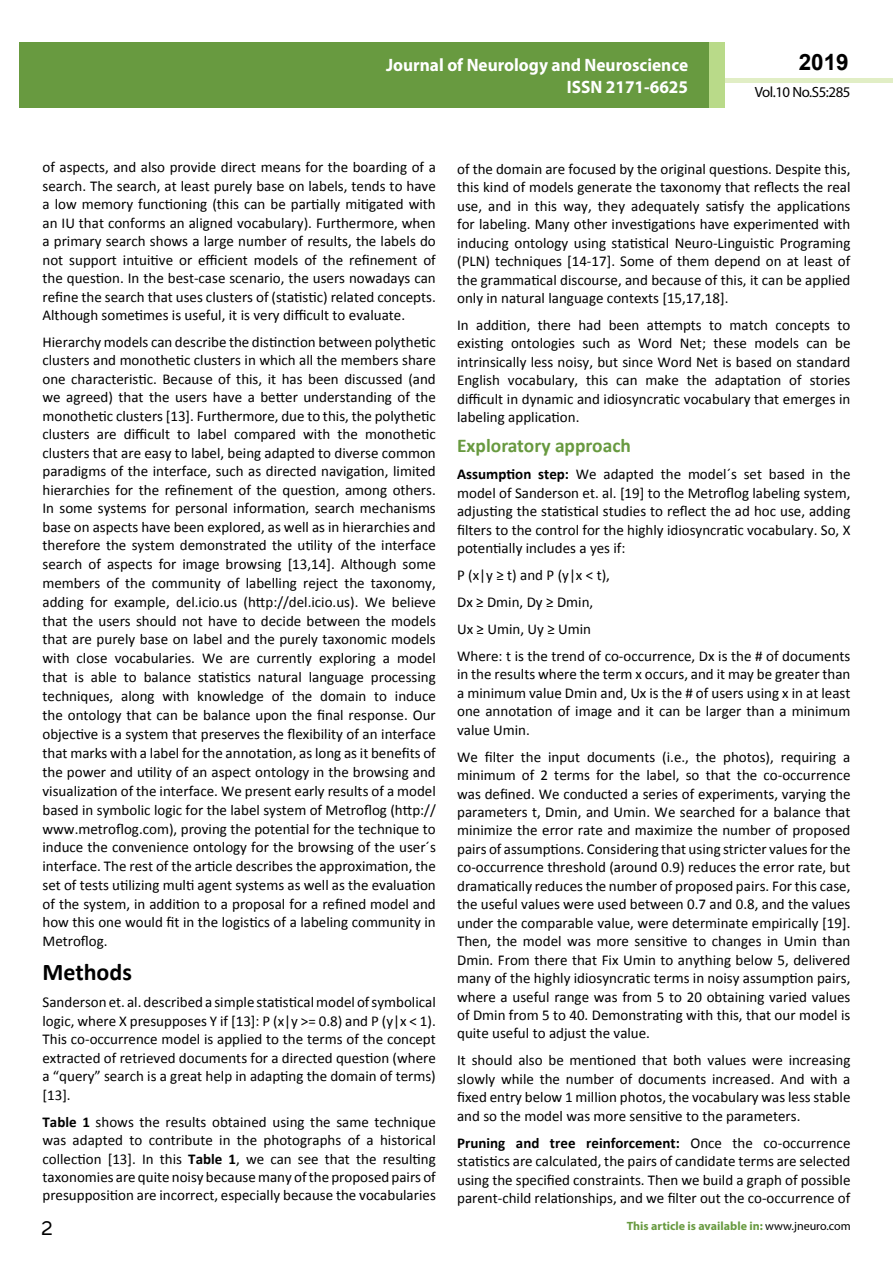
<style>
.page{position:relative;width:893px;height:1263px;background:#fff}
.page>*{position:absolute;margin:0;border:0;box-sizing:border-box;transform-origin:0 0}
.t1{font:25.5px "Tunga";color:#000}
.t2{font:700 24px "Calibri";color:#000}
.t3{font:700 22.5px "Arial";color:#000}
.t4{font:700 19.5px "Calibri";color:#689a40}
.t5{font:700 18px/21.6px "Myriad Pro";color:#fff;text-align:right;scale:.96 1}
.t6{font:15px/18.5px "Calibri";color:#000;text-align:justify}
.t7{font:14.85px "Myriad Pro";letter-spacing:-.03em;color:#000}
.t8{font:700 12px "Myriad Pro";color:#689a40}
.s1{font-weight:700}
.s2{font-weight:400;color:#000}
</style>
<div class="page">
<hr style="left:725px;top:78px;width:168px;height:4px;background:#e1eec5">
<div style="left:19px;top:42px;width:690px;height:66px;background:#689a40"></div>
<div style="left:709px;top:42px;width:16px;height:66px;background:#b9da89"></div>
<p class="t5" style="left:386px;top:54px;width:316px">Journal of Neurology and Neuroscience<br>ISSN 2171-6625</p>
<p class="t5" style="left:517px;top:53px;width:198px">ARCHIVOS DE MEDICINA<br>ISSN 1698-9465</p>
<h3 class="t3" style="left:799px;top:47px;width:52px">2019</h3>
<p class="t7" style="left:755px;top:83px;width:97px">Vol.10 No.S5:285</p>
<p class="t6" style="left:43px;top:158px;width:395px">of aspects, and also provide direct means for the boarding of a search. The search, at least purely base on labels, tends to have a low memory functioning (this can be partially mitigated with an IU that conforms an aligned vocabulary). Furthermore, when a primary search shows a large number of results, the labels do not support intuitive or efficient models of the refinement of the question. In the best-case scenario, the users nowadays can refine the search that uses clusters of (statistic) related concepts.<br>Although sometimes is useful, it is very difficult to evaluate.</p>
<p class="t6" style="left:43px;top:333px;width:395px">Hierarchy models can describe the distinction between polythetic clusters and monothetic clusters in which all the members share one characteristic. Because of this, it has been discussed (and we agreed) that the users have a better understanding of the monothetic clusters [13]. Furthermore, due to this, the polythetic clusters are difficult to label compared with the monothetic clusters that are easy to label, being adapted to diverse common paradigms of the interface, such as directed navigation, limited hierarchies for the refinement of the question, among others.<br>In some systems for personal information, search mechanisms base on aspects have been explored, as well as in hierarchies and therefore the system demonstrated the utility of the interface search of aspects for image browsing [13,14]. Although some members of the community of labelling reject the taxonomy, adding for example, del.icio.us (http://del.icio.us). We believe that the users should not have to decide between the models that are purely base on label and the purely taxonomic models with close vocabularies. We are currently exploring a model that is able to balance statistics natural language processing techniques, along with knowledge of the domain to induce the ontology that can be balance upon the final response. Our objective is a system that preserves the flexibility of an interface that marks with a label for the annotation, as long as it benefits of the power and utility of an aspect ontology in the browsing and visualization of the interface. We present early results of a model based in symbolic logic for the label system of Metroflog (http:// www.metroflog.com), proving the potential for the technique to induce the convenience ontology for the browsing of the user´s interface. The rest of the article describes the approximation, the set of tests utilizing multi agent systems as well as the evaluation of the system, in addition to a proposal for a refined model and how this one would fit in the logistics of a labeling community in Metroflog.</p>
<h2 class="t2" style="left:43px;top:957px;width:91px">Methods</h2>
<p class="t6" style="left:43px;top:993px;width:395px">Sanderson et. al. described a simple statistical model of symbolical logic, where X presupposes Y if [13]: P (x|y &gt;= 0.8) and P (y|x &lt; 1).<br>This co-occurrence model is applied to the terms of the concept extracted of retrieved documents for a directed question (where a “query” search is a great help in adapting the domain of terms) [13].</p>
<p class="t6" style="left:43px;top:1112px;width:395px"><span class="s1">Table 1</span> shows the results obtained using the same technique was adapted to contribute in the photographs of a historical collection [13]. In this <span class="s1">Table 1</span>, we can see that the resulting taxonomies are quite noisy because many of the proposed pairs of presupposition are incorrect, especially because the vocabularies</p>
<p class="t6" style="left:457px;top:160px;width:395px">of the domain are focused by the original questions. Despite this, this kind of models generate the taxonomy that reflects the real use, and in this way, they adequately satisfy the applications for labeling. Many other investigations have experimented with inducing ontology using statistical Neuro-Linguistic Programing (PLN) techniques [14-17]. Some of them depend on at least of the grammatical discourse, and because of this, it can be applied only in natural language contexts [15,17,18].</p>
<p class="t6" style="left:457px;top:316px;width:395px">In addition, there had been attempts to match concepts to existing ontologies such as Word Net; these models can be intrinsically less noisy, but since Word Net is based on standard English vocabulary, this can make the adaptation of stories difficult in dynamic and idiosyncratic vocabulary that emerges in labeling application.</p>
<h3 class="t4" style="left:457px;top:433px;width:175px">Exploratory approach</h3>
<p class="t6" style="left:457px;top:465px;width:395px"><span class="s1">Assumption step:</span> We adapted the model´s set based in the model of Sanderson et. al. [19] to the Metroflog labeling system, adjusting the statistical studies to reflect the ad hoc use, adding filters to the control for the highly idiosyncratic vocabulary. So, X potentially includes a yes if:</p>
<p class="t6" style="left:457px;top:561px;width:395px;line-height:27px;text-align:left">P (x|y ≥ t) and P (y|x &lt; t),<br>Dx ≥ Dmin, Dy ≥ Dmin,<br>Ux ≥ Umin, Uy ≥ Umin<br>Where: t is the trend of co-occurrence, Dx is the # of documents</p>
<p class="t6" style="left:457px;top:665px;width:395px">in the results where the term x occurs, and it may be greater than a minimum value Dmin and, Ux is the # of users using x in at least one annotation of image and it can be larger than a minimum value Umin.</p>
<p class="t6" style="left:457px;top:747px;width:395px">We filter the input documents (i.e., the photos), requiring a minimum of 2 terms for the label, so that the co-occurrence was defined. We conducted a series of experiments, varying the parameters t, Dmin, and Umin. We searched for a balance that minimize the error rate and maximize the number of proposed pairs of assumptions. Considering that using stricter values for the co-occurrence threshold (around 0.9) reduces the error rate, but dramatically reduces the number of proposed pairs. For this case, the useful values were used between 0.7 and 0.8, and the values under the comparable value, were determinate empirically [19].<br>Then, the model was more sensitive to changes in Umin than Dmin. From there that Fix Umin to anything below 5, delivered many of the highly idiosyncratic terms in noisy assumption pairs, where a useful range was from 5 to 20 obtaining varied values of Dmin from 5 to 40. Demonstrating with this, that our model is quite useful to adjust the value.</p>
<p class="t6" style="left:457px;top:1051px;width:395px">It should also be mentioned that both values were increasing slowly while the number of documents increased. And with a fixed entry below 1 million photos, the vocabulary was less stable and so the model was more sensitive to the parameters.</p>
<p class="t6" style="left:457px;top:1133px;width:395px"><span class="s1">Pruning and tree reinforcement:</span> Once the co-occurrence statistics are calculated, the pairs of candidate terms are selected using the specified constraints. Then we build a graph of possible parent-child relationships, and we filter out the co-occurrence of</p>
<h1 class="t1" style="left:41px;top:1211px;width:13px">2</h1>
<p class="t8" style="left:627px;top:1218px;width:225px">This article is available in: <span class="s2">www.jneuro.com</span></p>
</div>
